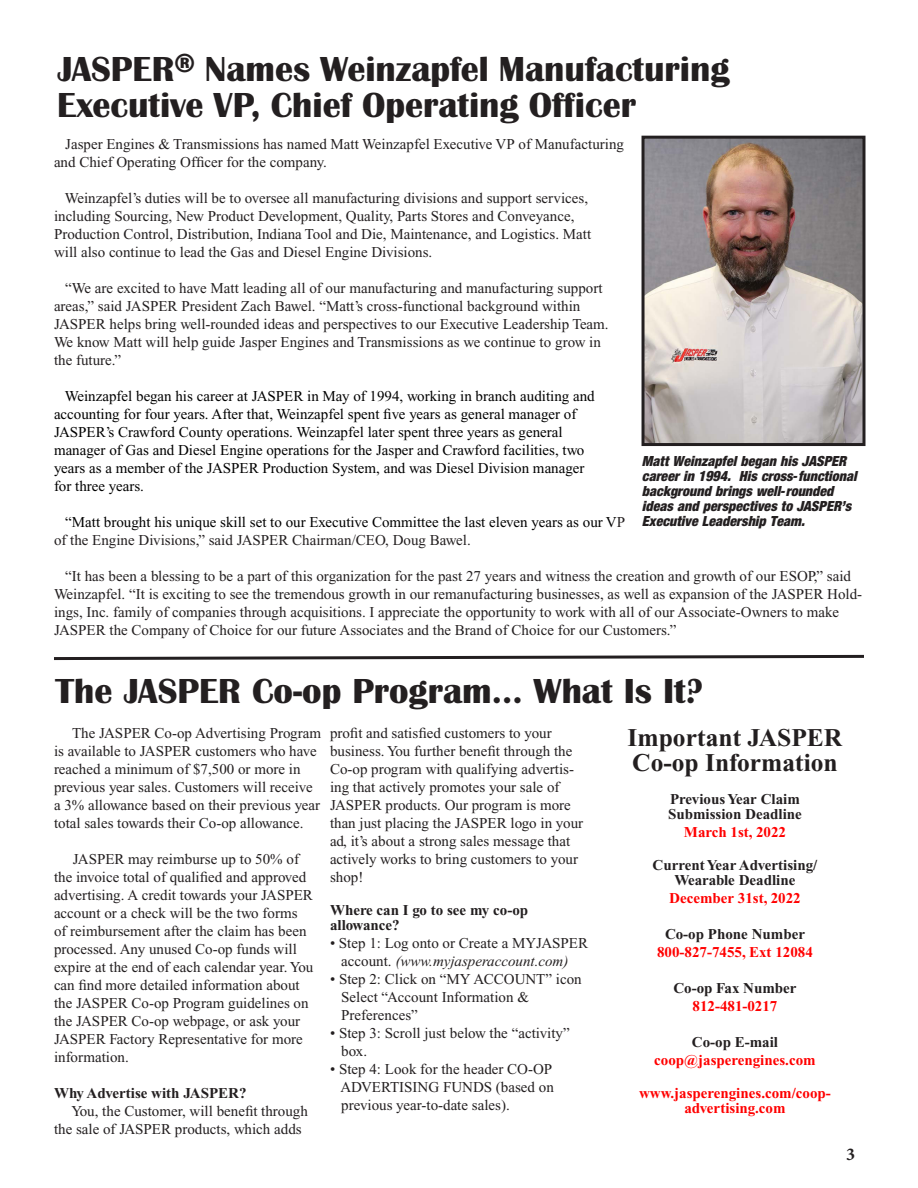
<style>
.page{position:relative;width:918px;height:1188px;background:#fff}
.page>*{position:absolute;margin:0;border:0;box-sizing:border-box;transform-origin:0 0}
.NL-heading{font:36px "Britannic Bold DTC";color:#231f20}
.t1{font:700 25.5px/25.5px "Times New Roman";color:#231f20}
.t2{font:700 18px "Minion Pro";color:#231f20}
.t3{font:15px/18px "Times New Roman";color:#231f20}
.t4{font:15px "Times New Roman";color:#000}
.t5{font:700 15px "Times New Roman";color:#231f20}
.NL-caption{font:15px/15px "Sans Black Condensed Oblique DTC";color:#231f20}
.t6{font:700 15px "Times New Roman";color:#f00}
.t7{font:italic 15px "Times New Roman";color:#231f20}
.s1{color:#231f20}
.s2{font-style:normal}
</style>
<div class="page">
<svg style="left:54px;top:654px;width:810px;height:7px"></svg>
<img style="left:646px;top:140px;width:216px;height:302px">
<div style="left:642px;top:136px;width:224px;height:310px;border:3px solid #231f20"></div>
<p class="NL-heading" style="left:57px;top:49px;width:674px">JASPER<sup>®</sup> Names Weinzapfel Manufacturing</p>
<p class="NL-heading" style="left:57px;top:85px;width:580px">Executive VP, Chief Operating Officer</p>
<p class="t3" style="left:54px;top:135px;width:572px;text-indent:11px">Jasper Engines &amp; Transmissions has named Matt Weinzapfel Executive VP of Manufacturing and Chief Operating Officer for the company.</p>
<p class="t3" style="left:65px;top:189px;width:525px">Weinzapfel’s duties will be to oversee all manufacturing divisions and support services,</p>
<p class="t3" style="left:54px;top:207px;width:522px">including Sourcing, New Product Development, Quality, Parts Stores and Conveyance,</p>
<p class="t3" style="left:54px;top:225px;width:539px">Production Control, Distribution, Indiana Tool and Die, Maintenance, and Logistics. Matt</p>
<p class="t3" style="left:54px;top:243px;width:380px">will also continue to lead the Gas and Diesel Engine Divisions.</p>
<p class="t3" style="left:65px;top:279px;width:539px">“We are excited to have Matt leading all of our manufacturing and manufacturing support</p>
<p class="t3" style="left:54px;top:297px;width:528px">areas,” said JASPER President Zach Bawel. “Matt’s cross-functional background within</p>
<p class="t3" style="left:54px;top:315px;width:556px">JASPER helps bring well-rounded ideas and perspectives to our Executive Leadership Team.</p>
<p class="t3" style="left:54px;top:333px;width:548px">We know Matt will help guide Jasper Engines and Transmissions as we continue to grow in</p>
<p class="t3" style="left:54px;top:351px;width:69px">the future.”</p>
<p class="t4" style="left:65px;top:388px;width:531px">Weinzapfel began his career at JASPER in May of 1994, working in branch auditing and</p>
<p class="t4" style="left:54px;top:406px;width:524px">accounting for four years. After that, Weinzapfel spent five years as general manager of</p>
<p class="t4" style="left:54px;top:424px;width:510px">JASPER’s Crawford County operations. Weinzapfel later spent three years as general</p>
<p class="t4" style="left:54px;top:442px;width:532px">manager of Gas and Diesel Engine operations for the Jasper and Crawford facilities, two</p>
<p class="t4" style="left:54px;top:460px;width:532px">years as a member of the JASPER Production System, and was Diesel Division manager</p>
<p class="t4" style="left:54px;top:478px;width:92px">for three years.</p>
<p class="t4" style="left:65px;top:514px;width:561px">“Matt brought his unique skill set to our Executive Committee the last eleven years as our V<span class="s1">P</span></p>
<p class="t3" style="left:54px;top:531px;width:418px">of the Engine Divisions,” said JASPER Chairman/CEO, Doug Bawel.</p>
<p class="t3" style="left:54px;top:567px;width:810px;text-indent:11px">“It has been a blessing to be a part of this organization for the past 27 years and witness the creation and growth of our ESOP,” said Weinzapfel. “It is exciting to see the tremendous growth in our remanufacturing businesses, as well as expansion of the JASPER Hold&shy;ings, Inc. family of companies through acquisitions. I appreciate the opportunity to work with all of our Associate-Owners to make JASPER the Company of Choice for our future Associates and the Brand of Choice for our Customers.”</p>
<p class="NL-caption" style="left:642px;top:454px;width:216px">Matt Weinzapfel began his JASPER career in 1994. His cross-functional background brings well-rounded ideas and perspectives to JASPER’s Executive Leadership Team.</p>
<p class="NL-heading" style="left:56px;top:671px;width:649px">The JASPER Co-op Program... What Is It?</p>
<p class="t3" style="left:54px;top:724px;width:269px;text-indent:18px">The JASPER Co-op Advertising Program is available to JASPER customers who have reached a minimum of $7,500 or more in previous year sales. Customers will receive a 3% allowance based on their previous year total sales towards their Co-op allowance.</p>
<p class="t3" style="left:54px;top:850px;width:261px;text-indent:19px">JASPER may reimburse up to 50% of the invoice total of qualified and approved advertising. A credit towards your JASPER account or a check will be the two forms of reimbursement after the claim has been processed. Any unused Co-op funds will expire at the end of each calendar year. You can find more detailed information about the JASPER Co-op Program guidelines on the JASPER Co-op webpage, or ask your JASPER Factory Representative for more information.</p>
<p class="t5" style="left:54px;top:1085px;width:194px">Why Advertise with JASPER?</p>
<p class="t3" style="left:54px;top:1102px;width:255px;text-indent:17px">You, the Customer, will benefit through the sale of JASPER products, which adds</p>
<p class="t3" style="left:330px;top:724px;width:255px">profit and satisfied customers to your business. You further benefit through the Co-op program with qualifying advertis&shy;ing that actively promotes your sale of JASPER products. Our program is more than just placing the JASPER logo in your ad, it’s about a strong sales message that actively works to bring customers to your shop!</p>
<p class="t5" style="left:330px;top:901px;width:200px">Where can I go to see my co-op</p>
<p class="t5" style="left:330px;top:916px;width:71px">allowance?</p>
<p class="t3" style="left:330px;top:934px;width:260px">• Step 1: Log onto or Create a MYJASPER</p>
<p class="t7" style="left:341px;top:952px;width:229px"><span class="s2">account.</span> (www.myjasperaccount.com)</p>
<p class="t3" style="left:330px;top:970px;width:253px">• Step 2: Click on “MY ACCOUNT” icon</p>
<p class="t3" style="left:341px;top:988px;width:189px">Select “Account Information &amp;</p>
<p class="t3" style="left:341px;top:1006px;width:78px">Preferences”</p>
<p class="t3" style="left:330px;top:1024px;width:241px">• Step 3: Scroll just below the “activity”</p>
<p class="t3" style="left:341px;top:1042px;width:27px">box.</p>
<p class="t3" style="left:330px;top:1060px;width:224px">• Step 4: Look for the header CO-OP</p>
<p class="t3" style="left:340px;top:1078px;width:215px">ADVERTISING FUNDS (based on</p>
<p class="t3" style="left:341px;top:1096px;width:170px">previous year-to-date sales).</p>
<p class="t1" style="left:628px;top:725px;width:216px">Important JASPER<br>Co-op Information</p>
<p class="t5" style="left:670px;top:791px;width:131px">Previous Year Claim</p>
<p class="t5" style="left:668px;top:806px;width:135px">Submission Deadline</p>
<p class="t6" style="left:684px;top:824px;width:104px">March 1st, 2022</p>
<p class="t5" style="left:653px;top:857px;width:166px">Current Year Advertising/</p>
<p class="t5" style="left:675px;top:872px;width:122px">Wearable Deadline</p>
<p class="t6" style="left:669px;top:890px;width:133px">December 31st, 2022</p>
<p class="t5" style="left:665px;top:926px;width:141px">Co-op Phone Number</p>
<p class="t6" style="left:657px;top:944px;width:157px">800-827-7455, Ext 12084</p>
<p class="t5" style="left:673px;top:980px;width:125px">Co-op Fax Number</p>
<p class="t6" style="left:693px;top:998px;width:86px">812-481-0217</p>
<p class="t5" style="left:692px;top:1034px;width:88px">Co-op E-mail</p>
<p class="t6" style="left:654px;top:1052px;width:163px">coop@jasperengines.com</p>
<p class="t6" style="left:639px;top:1085px;width:193px">www.jasperengines.com/coop-</p>
<p class="t6" style="left:684px;top:1100px;width:103px">advertising.com</p>
<p class="t2" style="left:846px;top:1142px;width:10px">3</p>
</div>
